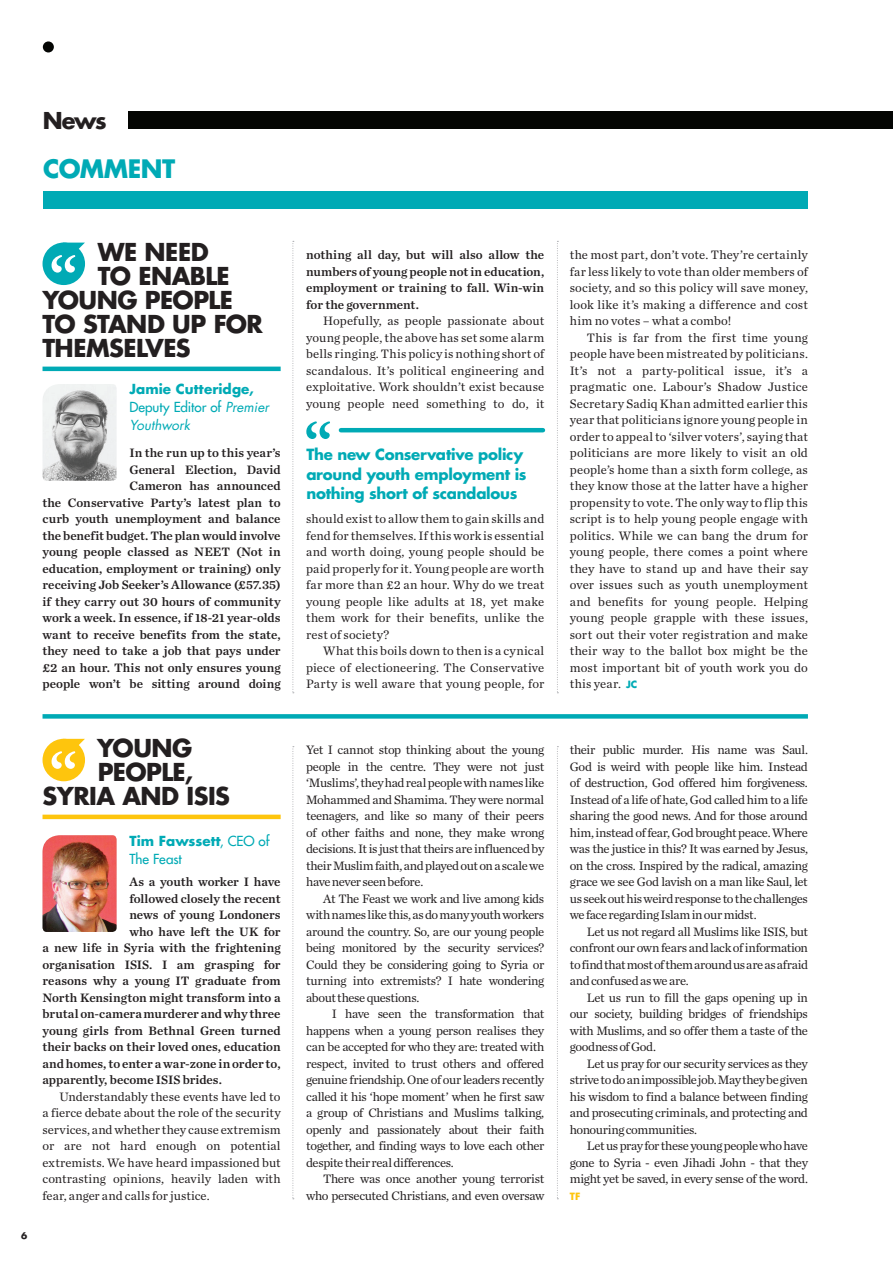
<style>
.page{position:relative;width:893px;height:1263px;background:#fff}
.page>*{position:absolute;margin:0;border:0;box-sizing:border-box;transform-origin:0 0}
.Body_Copy{font:700 24.75px "Futura LT";letter-spacing:-.025em;color:#00aab5}
.Main_Copy_no_Indent{font:700 24px "Futura LT";letter-spacing:-.025em;color:#231f20}
.t1{font:700 22.65px "Futura LT";color:#231f20}
.PRAY_Sub{font:700 15px/19.5px "Futura LT";letter-spacing:-.02em;color:#00aab5}
.Main_Copy_no_Indent-2{font:700 13.5px/18px "Futura LT";letter-spacing:.01em;color:#00aab5}
.Main_Copy_no_Indent-3{font:13.5px/18px "Futura LT";letter-spacing:-.005em;color:#00aab5}
.Body_Copy-2{font:12.75px/16.5px "Chronicle Text G1";letter-spacing:-.015em;color:#231f20;text-align:justify}
.Main_Copy_no_Indent-4{font:12.75px/16.5px "Chronicle Text G1 Semi";color:#231f20;text-align:right}
.Body_Copy-3{font:700 9.75px "Futura LT";color:#fec50d}
.t2{font:700 9px "Futura LT";color:#231f20}
.s1{font-weight:400}
.s2{font-weight:400;font-style:italic}
.s3{font-weight:700}
.s4{font-family:"Futura LT";font-weight:700;font-size:9.75px;color:#00aab5}
</style>
<div class="page">
<hr style="left:43px;top:815px;width:238px;height:4px;background:#fec50d">
<div style="left:43px;top:739px;width:42px;height:42px;background:#fec50d;border-radius:50%"></div>
<svg style="left:52px;top:739px;width:33px;height:30px"></svg>
<img style="left:43px;top:835px;width:74px;height:97px">
<hr style="left:43px;top:367px;width:238px;height:4px;background:#00aab5">
<img style="left:43px;top:384px;width:74px;height:97px">
<div style="left:128px;top:111px;width:765px;height:18px;background:#040503"></div>
<svg style="left:557px;top:241px;width:1px;height:452px"></svg>
<svg style="left:557px;top:746px;width:1px;height:453px"></svg>
<svg style="left:293px;top:241px;width:1px;height:452px"></svg>
<svg style="left:293px;top:746px;width:1px;height:453px"></svg>
<div style="left:43px;top:41px;width:11px;height:11px;background:#040503;border-radius:50%"></div>
<div style="left:43px;top:191px;width:765px;height:18px;background:#00aab5"></div>
<div style="left:43px;top:243px;width:42px;height:42px;background:#00aab5;border-radius:50%"></div>
<svg style="left:52px;top:243px;width:33px;height:30px"></svg>
<div style="left:43px;top:714px;width:765px;height:5px;background:#00aab5"></div>
<svg style="left:306px;top:421px;width:24px;height:18px"></svg>
<hr style="left:341px;top:428px;width:202px;height:4px;background:#00aab5">
<p class="t1" style="left:43px;top:105px;width:65px">News</p>
<p class="Body_Copy" style="left:43px;top:152px;width:134px">COMMENT</p>
<p class="Main_Copy_no_Indent" style="left:98px;top:236px;width:112px">WE NEED</p>
<p class="Main_Copy_no_Indent" style="left:98px;top:260px;width:134px">TO ENABLE</p>
<p class="Main_Copy_no_Indent" style="left:43px;top:284px;width:192px">YOUNG PEOPLE</p>
<p class="Main_Copy_no_Indent" style="left:43px;top:308px;width:222px">TO STAND UP FOR</p>
<p class="Main_Copy_no_Indent" style="left:43px;top:332px;width:150px">THEMSELVES</p>
<p class="Main_Copy_no_Indent-2" style="left:129px;top:379px;width:141px">Jamie Cutteridge,<br><span class="s1">Deputy Editor of</span> <span class="s2">Premier<br>Youthwork</span></p>
<p class="Main_Copy_no_Indent-4" style="left:43px;top:444px;width:240px">In the run up to this year’s<br>General Election, David<br>Cameron has announced<br>the Conservative Party’s latest plan to curb youth unemployment and balance the benefit budget. The plan would involve young people classed as NEET (Not in education, employment or training) only receiving Job Seeker’s Allowance (£57.35) if they carry out 30 hours of community work a week. In essence, if 18-21 year-olds want to receive benefits from the state, they need to take a job that pays under £2 an hour. This not only ensures young people won’t be sitting around doing</p>
<p class="t2" style="left:21px;top:1230px;width:8px">6</p>
<p class="Main_Copy_no_Indent" style="left:97px;top:732px;width:97px">YOUNG</p>
<p class="Main_Copy_no_Indent" style="left:98px;top:756px;width:97px">PEOPLE,</p>
<p class="Main_Copy_no_Indent" style="left:43px;top:780px;width:189px">SYRIA AND ISIS</p>
<p class="Main_Copy_no_Indent-3" style="left:129px;top:832px;width:142px"><span class="s3">Tim Fawssett</span>, CEO of<br>The Feast</p>
<p class="Main_Copy_no_Indent-4" style="left:129px;top:873px;width:153px">As a youth worker I have</p>
<p class="Main_Copy_no_Indent-4" style="left:129px;top:889px;width:153px">followed closely the recent</p>
<p class="Main_Copy_no_Indent-4" style="left:129px;top:906px;width:153px">news of young Londoners</p>
<p class="Main_Copy_no_Indent-4" style="left:129px;top:922px;width:153px">who have left the UK for</p>
<p class="Main_Copy_no_Indent-4" style="left:43px;top:939px;width:240px">a new life in Syria with the frightening</p>
<p class="Main_Copy_no_Indent-4" style="left:43px;top:955px;width:240px">organisation ISIS. I am grasping for</p>
<p class="Main_Copy_no_Indent-4" style="left:43px;top:972px;width:240px">reasons why a young IT graduate from</p>
<p class="Main_Copy_no_Indent-4" style="left:43px;top:988px;width:240px">North Kensington might transform into a</p>
<p class="Main_Copy_no_Indent-4" style="left:43px;top:1005px;width:240px">brutal on-camera murderer and why three</p>
<p class="Main_Copy_no_Indent-4" style="left:43px;top:1021px;width:240px">young girls from Bethnal Green turned</p>
<p class="Main_Copy_no_Indent-4" style="left:43px;top:1038px;width:240px">their backs on their loved ones, education</p>
<p class="Main_Copy_no_Indent-4" style="left:43px;top:1054px;width:240px">and homes, to enter a war-zone in order to,</p>
<p class="Main_Copy_no_Indent-4" style="left:43px;top:1071px;width:181px">apparently, become ISIS brides.</p>
<p class="Body_Copy-2" style="left:43px;top:1087px;width:240px;text-indent:17px">Understandably these events have led to a fierce debate about the role of the security services, and whether they cause extremism or are not hard enough on potential extremists. We have heard impassioned but contrasting opinions, heavily laden with fear, anger and calls for justice.</p>
<p class="Main_Copy_no_Indent-4" style="left:306px;top:246px;width:240px;text-align:justify">nothing all day, but will also allow the numbers of young people not in education, employment or training to fall. Win-win for the government.</p>
<p class="Body_Copy-2" style="left:306px;top:312px;width:240px;text-indent:17px">Hopefully, as people passionate about young people, the above has set some alarm bells ringing. This policy is nothing short of scandalous. It’s political engineering and exploitative. Work shouldn’t exist because young people need something to do, it</p>
<p class="PRAY_Sub" style="left:306px;top:444px;width:222px">The new Conservative policy around youth employment is nothing short of scandalous</p>
<p class="Body_Copy-2" style="left:306px;top:510px;width:240px">should exist to allow them to gain skills and fend for themselves. If this work is essential and worth doing, young people should be paid properly for it. Young people are worth far more than £2 an hour. Why do we treat young people like adults at 18, yet make them work for their benefits, unlike the rest of society?</p>
<p class="Body_Copy-2" style="left:306px;top:642px;width:240px;text-indent:17px">What this boils down to then is a cynical piece of electioneering. The Conservative Party is well aware that young people, for</p>
<p class="Body_Copy-2" style="left:306px;top:741px;width:240px">Yet I cannot stop thinking about the young people in the centre. They were not just ‘Muslims’, they had real people with names like Mohammed and Shamima. They were normal teenagers, and like so many of their peers of other faiths and none, they make wrong decisions. It is just that theirs are influenced by their Muslim faith, and played out on a scale we have never seen before.</p>
<p class="Body_Copy-2" style="left:306px;top:889px;width:240px;text-indent:17px">At The Feast we work and live among kids with names like this, as do many youth workers around the country. So, are our young people being monitored by the security services?<br>Could they be considering going to Syria or turning into extremists? I hate wondering about these questions.</p>
<p class="Body_Copy-2" style="left:306px;top:1005px;width:240px;text-indent:26px">I have seen the transformation that happens when a young person realises they can be accepted for who they are: treated with respect, invited to trust others and offered genuine friendship. One of our leaders recently called it his ‘hope moment’ when he first saw a group of Christians and Muslims talking, openly and passionately about their faith together, and finding ways to love each other despite their real differences.</p>
<p class="Body_Copy-2" style="left:306px;top:1170px;width:240px;text-align:right">There was once another young terrorist who persecuted Christians, and even oversaw</p>
<p class="Body_Copy-2" style="left:570px;top:246px;width:240px">the most part, don’t vote. They’re certainly far less likely to vote than older members of society, and so this policy will save money, look like it’s making a difference and cost him no votes – what a combo!</p>
<p class="Body_Copy-2" style="left:570px;top:328px;width:240px;text-indent:17px">This is far from the first time young people have been mistreated by politicians.<br>It’s not a party-political issue, it’s a pragmatic one. Labour’s Shadow Justice Secretary Sadiq Khan admitted earlier this year that politicians ignore young people in order to appeal to ‘silver voters’, saying that politicians are more likely to visit an old people’s home than a sixth form college, as they know those at the latter have a higher propensity to vote. The only way to flip this script is to help young people engage with politics. While we can bang the drum for young people, there comes a point where they have to stand up and have their say over issues such as youth unemployment and benefits for young people. Helping young people grapple with these issues, sort out their voter registration and make their way to the ballot box might be the most important bit of youth work you do this year. <span class="s4">JC</span></p>
<p class="Body_Copy-2" style="left:570px;top:741px;width:240px">their public murder. His name was Saul.<br>God is weird with people like him. Instead of destruction, God offered him forgiveness.<br>Instead of a life of hate, God called him to a life sharing the good news. And for those around him, instead of fear, God brought peace. Where was the justice in this? It was earned by Jesus, on the cross. Inspired by the radical, amazing grace we see God lavish on a man like Saul, let us seek out his weird response to the challenges we face regarding Islam in our midst.</p>
<p class="Body_Copy-2" style="left:570px;top:922px;width:240px;text-indent:17px">Let us not regard all Muslims like ISIS, but confront our own fears and lack of information to find that most of them around us are as afraid and confused as we are.</p>
<p class="Body_Copy-2" style="left:570px;top:988px;width:240px;text-indent:17px">Let us run to fill the gaps opening up in our society, building bridges of friendships with Muslims, and so offer them a taste of the goodness of God.</p>
<p class="Body_Copy-2" style="left:570px;top:1054px;width:240px;text-indent:17px">Let us pray for our security services as they strive to do an impossible job. May they be given his wisdom to find a balance between finding and prosecuting criminals, and protecting and honouring communities.</p>
<p class="Body_Copy-2" style="left:570px;top:1137px;width:240px;text-indent:17px">Let us pray for these young people who have gone to Syria - even Jihadi John - that they might yet be saved, in every sense of the word.</p>
<p class="Body_Copy-3" style="left:570px;top:1189px;width:12px">TF</p>
</div>
